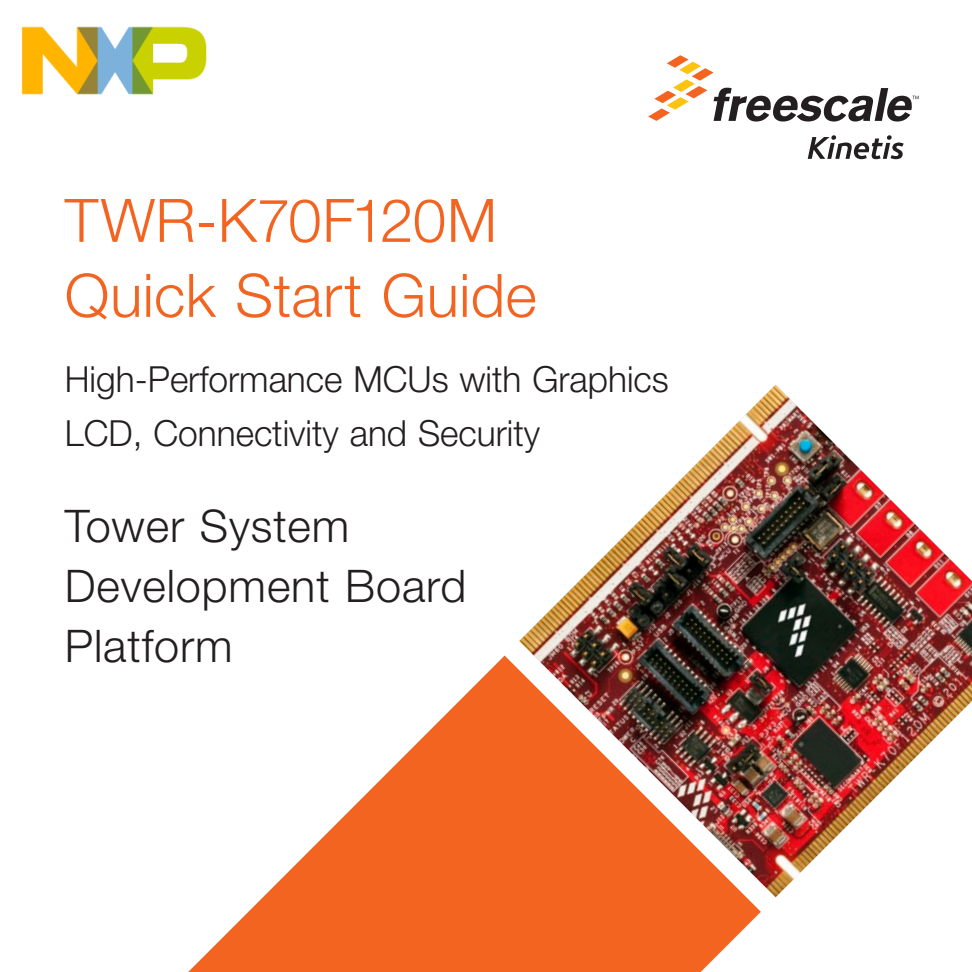
<style>
.page{position:relative;width:972px;height:972px;background:#fff}
.page>*{position:absolute;margin:0;border:0;box-sizing:border-box;transform-origin:0 0}
._01_Headline{font:300 60px/75px "Helvetica Neue LT Pro";letter-spacing:.005em;color:#f36421}
._17_TowerSys_Platfor{font:300 45px/60px "Helvetica Neue LT Pro";letter-spacing:.02em;color:#231f20}
._02_Subhead{font:300 36px/54px "Helvetica Neue LT Pro";color:#231f20}
</style>
<div class="page">
<svg style="left:648px;top:55px;width:271px;height:67px"></svg>
<svg style="left:808px;top:135px;width:96px;height:24px"></svg>
<svg style="left:188px;top:656px;width:573px;height:316px;fill:#f36421"></svg>
<img style="left:519px;top:385px;width:453px;height:512px">
<svg style="left:188px;top:656px;width:43px;height:7px"></svg>
<img style="left:21px;top:26px;width:186px;height:69px">
<p class="_01_Headline" style="left:65px;top:182px;width:473px">TWR-K70F120M<br>Quick Start Guide</p>
<p class="_02_Subhead" style="left:65px;top:352px;width:606px">High-Performance MCUs with Graphics<br>LCD, Connectivity and Security</p>
<p class="_17_TowerSys_Platfor" style="left:65px;top:495px;width:403px">Tower System<br>Development Board<br>Platform</p>
</div>
